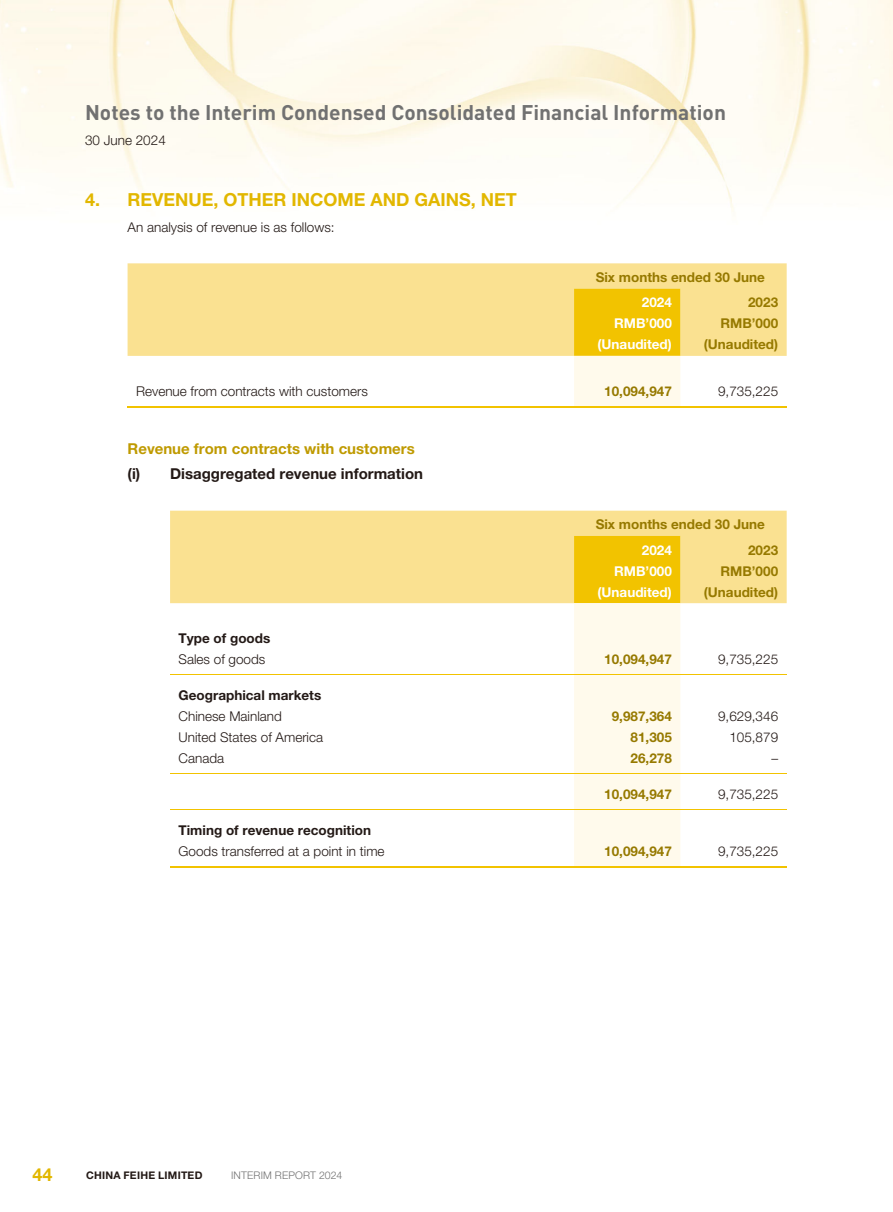
<style>
.page{position:relative;width:893px;height:1212px;background:#fff}
.page>*{position:absolute;margin:0;border:0;box-sizing:border-box;transform-origin:0 0}
.t1{font:700 21px "DIN Pro";color:#717171}
.t2{font:700 18px "Helvetica Neue LT Std";color:#e2b700}
.t3{font:700 15px "Helvetica Neue LT Std";color:#231916}
.t4{font:700 15px "Helvetica Neue LT Std";color:#bf9a00}
.t5{font:300 13.5px "Helvetica Neue LT Std";color:#231916}
.t6{font:700 13.5px "Helvetica Neue LT Std";color:#967900}
.t7{font:700 13.5px "Helvetica Neue LT Std";color:#231916}
.t8{font:700 13.5px "Helvetica Neue LT Std";color:#fff}
.t9{font:700 10.5px "Helvetica Neue LT Std";letter-spacing:.025em;color:#231916}
.t10{font:300 10.5px "Helvetica Neue LT Std";letter-spacing:.015em;color:#717171}
</style>
<div class="page">
<img style="left:0;top:0;width:893px;height:212px">
<div style="left:128px;top:263px;width:659px;height:93px;background:#fae191"></div>
<svg style="left:574px;top:289px;width:106px;height:117px;background:#f7da65"></svg>
<hr style="left:128px;top:406px;width:659px;height:2px;background:#f2c300">
<div style="left:170px;top:511px;width:617px;height:92px;background:#fae191"></div>
<svg style="left:574px;top:536px;width:106px;height:330px;background:#fceebb"></svg>
<hr style="left:170px;top:674px;width:617px;height:1px;background:#f2c300">
<hr style="left:170px;top:773px;width:617px;height:1px;background:#f2c300">
<hr style="left:170px;top:809px;width:617px;height:1px;background:#f2c300">
<hr style="left:170px;top:866px;width:617px;height:2px;background:#f2c300">
<h1 class="t1" style="left:85px;top:105px;width:642px">Notes to the Interim Condensed Consolidated Financial Information</h1>
<p class="t5" style="left:85px;top:136px;width:82px">30 June 2024</p>
<h2 class="t2" style="left:85px;top:193px;width:433px">4. REVENUE, OTHER INCOME AND GAINS, NET</h2>
<p class="t5" style="left:128px;top:222px;width:209px">An analysis of revenue is as follows:</p>
<p class="t6" style="left:596px;top:272px;width:171px">Six months ended 30 June</p>
<p class="t8" style="left:642px;top:298px;width:32px">2024</p>
<p class="t6" style="left:748px;top:298px;width:32px">2023</p>
<p class="t8" style="left:614px;top:319px;width:59px">RMB’000</p>
<p class="t6" style="left:720px;top:319px;width:59px">RMB’000</p>
<p class="t8" style="left:598px;top:340px;width:76px">(Unaudited)</p>
<p class="t6" style="left:704px;top:340px;width:76px">(Unaudited)</p>
<p class="t5" style="left:136px;top:386px;width:233px">Revenue from contracts with customers</p>
<p class="t6" style="left:604px;top:386px;width:69px">10,094,947</p>
<p class="t5" style="left:718px;top:386px;width:62px">9,735,225</p>
<p class="t4" style="left:128px;top:443px;width:289px">Revenue from contracts with customers</p>
<p class="t3" style="left:128px;top:468px;width:297px">(i) Disaggregated revenue information</p>
<p class="t6" style="left:596px;top:520px;width:171px">Six months ended 30 June</p>
<p class="t8" style="left:642px;top:545px;width:32px">2024</p>
<p class="t6" style="left:748px;top:545px;width:32px">2023</p>
<p class="t8" style="left:614px;top:566px;width:59px">RMB’000</p>
<p class="t6" style="left:720px;top:566px;width:59px">RMB’000</p>
<p class="t8" style="left:598px;top:587px;width:76px">(Unaudited)</p>
<p class="t6" style="left:704px;top:587px;width:76px">(Unaudited)</p>
<p class="t7" style="left:179px;top:633px;width:93px">Type of goods</p>
<p class="t5" style="left:179px;top:654px;width:88px">Sales of goods</p>
<p class="t6" style="left:604px;top:654px;width:69px">10,094,947</p>
<p class="t5" style="left:718px;top:654px;width:62px">9,735,225</p>
<p class="t7" style="left:179px;top:690px;width:144px">Geographical markets</p>
<p class="t5" style="left:179px;top:711px;width:105px">Chinese Mainland</p>
<p class="t6" style="left:612px;top:711px;width:62px">9,987,364</p>
<p class="t5" style="left:718px;top:711px;width:62px">9,629,346</p>
<p class="t5" style="left:179px;top:732px;width:146px">United States of America</p>
<p class="t6" style="left:631px;top:732px;width:43px">81,305</p>
<p class="t5" style="left:729px;top:732px;width:50px">105,879</p>
<p class="t5" style="left:179px;top:753px;width:47px">Canada</p>
<p class="t6" style="left:631px;top:753px;width:43px">26,278</p>
<p class="t5" style="left:771px;top:753px;width:8px">–</p>
<p class="t6" style="left:604px;top:789px;width:69px">10,094,947</p>
<p class="t5" style="left:718px;top:789px;width:62px">9,735,225</p>
<p class="t7" style="left:179px;top:825px;width:194px">Timing of revenue recognition</p>
<p class="t5" style="left:179px;top:846px;width:208px">Goods transferred at a point in time</p>
<p class="t6" style="left:604px;top:846px;width:69px">10,094,947</p>
<p class="t5" style="left:718px;top:846px;width:62px">9,735,225</p>
<h2 class="t2" style="left:33px;top:1168px;width:22px">44</h2>
<p class="t9" style="left:86px;top:1171px;width:118px">CHINA FEIHE LIMITED</p>
<p class="t10" style="left:231px;top:1171px;width:113px">INTERIM REPORT 2024</p>
</div>
